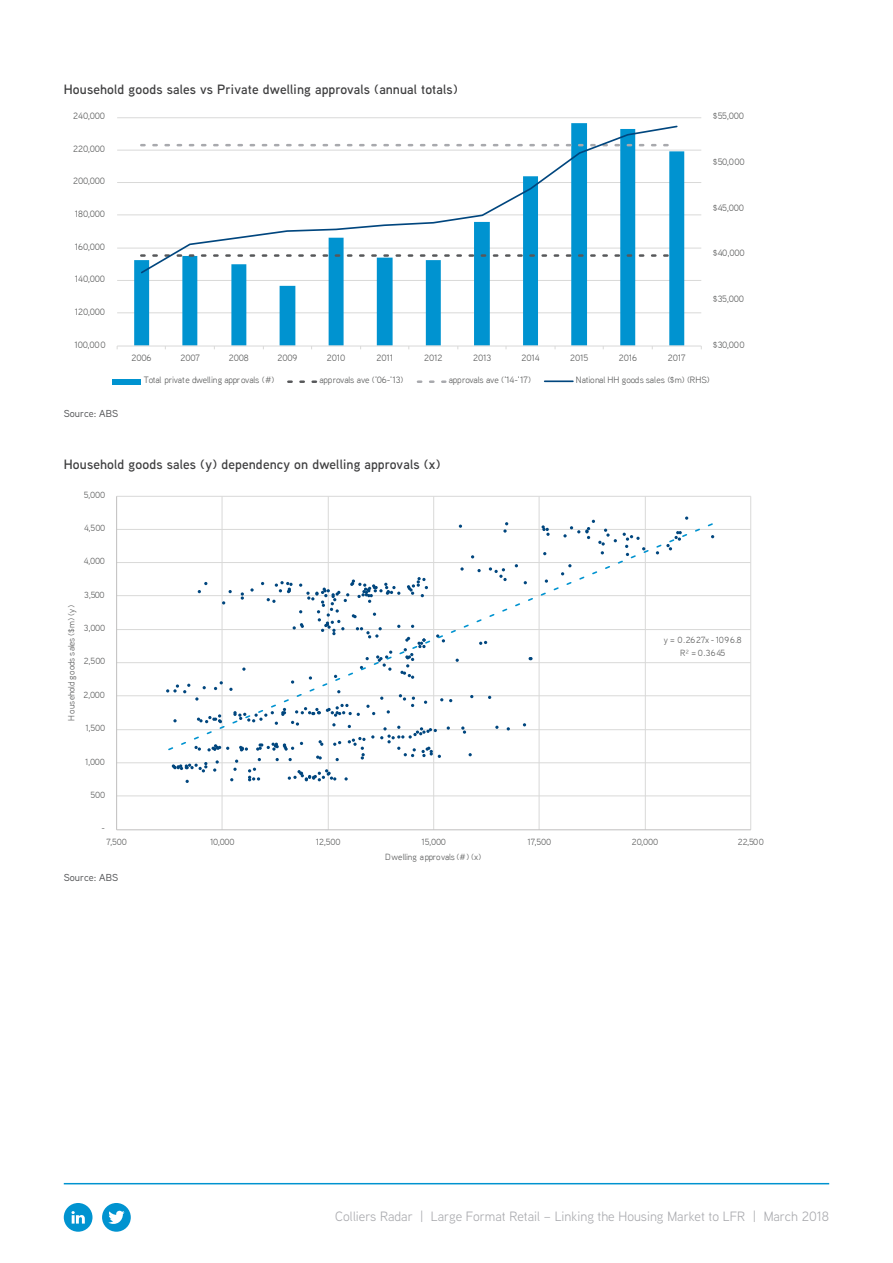
<style>
.page{position:relative;width:893px;height:1263px;background:#fff}
.page>*{position:absolute;margin:0;border:0;box-sizing:border-box;transform-origin:0 0}
.Body{font:600 13.5px "Aaux Next";letter-spacing:.01em;color:#3e3e3f}
.t1{font:13.5px "Aaux Next";color:#a8a9ad}
.t2{font:500 10.05px "Aaux Next";color:#57585a}
.t3{font:9.15px "Aaux Next";letter-spacing:-.02em;color:#595a5a}
.t4{font:8.85px "Aaux Next";letter-spacing:-.03em;color:#595a5a}
.t5{font:8.85px/12.9px "Aaux Next";letter-spacing:.025em;color:#595a5a;text-align:center}
</style>
<div class="page">
<div style="left:102px;top:1203px;width:29px;height:29px;background:#0093d0;border-radius:50%"></div>
<svg style="left:108px;top:1210px;width:17px;height:14px"></svg>
<hr style="left:64px;top:1183px;width:765px;height:1px;background:#0093d0">
<div style="left:64px;top:1203px;width:29px;height:29px;background:#0093d0;border-radius:50%"></div>
<svg style="left:71px;top:1211px;width:14px;height:12px"></svg>
<hr style="left:117px;top:496px;width:634px;height:1px;background:#d9d9d8">
<hr style="left:117px;top:529px;width:634px;height:1px;background:#d9d9d8">
<hr style="left:117px;top:562px;width:634px;height:1px;background:#d9d9d8">
<hr style="left:117px;top:595px;width:634px;height:1px;background:#d9d9d8">
<hr style="left:117px;top:629px;width:634px;height:1px;background:#d9d9d8">
<hr style="left:117px;top:662px;width:634px;height:1px;background:#d9d9d8">
<hr style="left:117px;top:695px;width:634px;height:1px;background:#d9d9d8">
<hr style="left:117px;top:729px;width:634px;height:1px;background:#d9d9d8">
<hr style="left:117px;top:762px;width:634px;height:1px;background:#d9d9d8">
<hr style="left:117px;top:795px;width:634px;height:1px;background:#d9d9d8">
<hr style="left:750px;top:496px;width:1px;height:334px;background:#d9d9d8">
<hr style="left:645px;top:496px;width:1px;height:334px;background:#d9d9d8">
<hr style="left:539px;top:496px;width:1px;height:334px;background:#d9d9d8">
<hr style="left:433px;top:496px;width:1px;height:334px;background:#d9d9d8">
<hr style="left:328px;top:496px;width:1px;height:334px;background:#d9d9d8">
<hr style="left:222px;top:496px;width:1px;height:334px;background:#d9d9d8">
<hr style="left:116px;top:496px;width:1px;height:334px;background:#bfbebe">
<hr style="left:117px;top:829px;width:634px;height:1px;background:#bfbebe">
<svg style="left:288px;top:769px;width:48px;height:12px"></svg>
<svg style="left:248px;top:768px;width:12px;height:13px"></svg>
<svg style="left:172px;top:762px;width:35px;height:10px"></svg>
<svg style="left:213px;top:760px;width:6px;height:12px"></svg>
<svg style="left:233px;top:759px;width:5px;height:12px"></svg>
<svg style="left:316px;top:755px;width:6px;height:4px"></svg>
<svg style="left:360px;top:753px;width:5px;height:6px"></svg>
<svg style="left:403px;top:751px;width:38px;height:7px"></svg>
<svg style="left:685px;top:516px;width:3px;height:4px"></svg>
<svg style="left:167px;top:521px;width:549px;height:230px"></svg>
<hr style="left:117px;top:117px;width:584px;height:1px;background:#d9d9d8">
<hr style="left:117px;top:150px;width:584px;height:1px;background:#d9d9d8">
<hr style="left:117px;top:182px;width:584px;height:1px;background:#d9d9d8">
<hr style="left:117px;top:214px;width:584px;height:1px;background:#d9d9d8">
<hr style="left:117px;top:248px;width:584px;height:1px;background:#d9d9d8">
<hr style="left:117px;top:280px;width:584px;height:1px;background:#d9d9d8">
<hr style="left:117px;top:312px;width:584px;height:1px;background:#d9d9d8">
<svg style="left:134px;top:123px;width:550px;height:223px"></svg>
<hr style="left:117px;top:346px;width:584px;height:1px;background:#d9d9d8">
<svg style="left:139px;top:125px;width:540px;height:150px"></svg>
<div style="left:113px;top:379px;width:28px;height:6px;background:#0093d0"></div>
<svg style="left:288px;top:380px;width:29px;height:3px"></svg>
<svg style="left:418px;top:380px;width:27px;height:3px"></svg>
<hr style="left:545px;top:380px;width:28px;height:2px;background:#00467e">
<p class="Body" style="left:64px;top:80px;width:396px">Household goods sales vs Private dwelling approvals (annual totals)</p>
<p class="t3" style="left:73px;top:110px;width:33px">240,000</p>
<p class="t3" style="left:73px;top:142px;width:33px">220,000</p>
<p class="t3" style="left:73px;top:175px;width:33px">200,000</p>
<p class="t3" style="left:75px;top:208px;width:32px">180,000</p>
<p class="t3" style="left:75px;top:240px;width:32px">160,000</p>
<p class="t3" style="left:75px;top:273px;width:32px">140,000</p>
<p class="t3" style="left:75px;top:306px;width:32px">120,000</p>
<p class="t3" style="left:75px;top:338px;width:33px">100,000</p>
<p class="t3" style="left:713px;top:110px;width:33px">$55,000</p>
<p class="t3" style="left:713px;top:156px;width:33px">$50,000</p>
<p class="t3" style="left:713px;top:201px;width:33px">$45,000</p>
<p class="t3" style="left:713px;top:247px;width:33px">$40,000</p>
<p class="t3" style="left:713px;top:293px;width:33px">$35,000</p>
<p class="t3" style="left:713px;top:338px;width:33px">$30,000</p>
<p class="t2" style="left:64px;top:406px;width:56px">Source: ABS</p>
<p class="t3" style="left:131px;top:352px;width:21px">2006</p>
<p class="t3" style="left:180px;top:352px;width:21px">2007</p>
<p class="t3" style="left:229px;top:352px;width:21px">2008</p>
<p class="t3" style="left:277px;top:352px;width:21px">2009</p>
<p class="t3" style="left:327px;top:352px;width:20px">2010</p>
<p class="t3" style="left:376px;top:352px;width:18px">2011</p>
<p class="t3" style="left:424px;top:352px;width:20px">2012</p>
<p class="t3" style="left:473px;top:352px;width:20px">2013</p>
<p class="t3" style="left:522px;top:352px;width:20px">2014</p>
<p class="t3" style="left:570px;top:352px;width:20px">2015</p>
<p class="t3" style="left:619px;top:352px;width:20px">2016</p>
<p class="t3" style="left:668px;top:352px;width:19px">2017</p>
<p class="t3" style="left:144px;top:374px;width:132px">Total private dwelling approvals (#)</p>
<p class="t3" style="left:319px;top:374px;width:85px">approvals ave ('06-'13)</p>
<p class="t3" style="left:449px;top:374px;width:84px">approvals ave ('14-'17)</p>
<p class="t3" style="left:576px;top:374px;width:135px">National HH goods sales ($m) (RHS)</p>
<p class="Body" style="left:64px;top:455px;width:378px">Household goods sales (y) dependency on dwelling approvals (x)</p>
<p class="t4" style="left:84px;top:489px;width:23px">5,000</p>
<p class="t4" style="left:84px;top:522px;width:23px">4,500</p>
<p class="t4" style="left:84px;top:555px;width:23px">4,000</p>
<p class="t4" style="left:84px;top:589px;width:22px">3,500</p>
<p class="t4" style="left:66px;top:721px;width:117px;rotate:-90deg">Household goods sales ($m) (y)</p>
<p class="t4" style="left:84px;top:622px;width:23px">3,000</p>
<p class="t4" style="left:84px;top:655px;width:23px">2,500</p>
<p class="t4" style="left:84px;top:689px;width:23px">2,000</p>
<p class="t4" style="left:86px;top:722px;width:21px">1,500</p>
<p class="t4" style="left:85px;top:755px;width:21px">1,000</p>
<p class="t4" style="left:90px;top:789px;width:16px">500</p>
<p class="t4" style="left:102px;top:822px;width:5px">-</p>
<p class="t5" style="left:664px;top:633px;width:79px">y = 0.2627x -1096.8<br>R² = 0.3645</p>
<p class="t4" style="left:106px;top:835px;width:22px">7,500</p>
<p class="t4" style="left:210px;top:835px;width:26px">10,000</p>
<p class="t4" style="left:316px;top:835px;width:26px">12,500</p>
<p class="t4" style="left:421px;top:835px;width:26px">15,000</p>
<p class="t4" style="left:527px;top:835px;width:25px">17,500</p>
<p class="t4" style="left:632px;top:835px;width:28px">20,000</p>
<p class="t4" style="left:738px;top:835px;width:28px">22,500</p>
<p class="t2" style="left:64px;top:870px;width:56px">Source: ABS</p>
<p class="t4" style="left:385px;top:851px;width:98px">Dwelling approvals (#) (x)</p>
<h1 class="t1" style="left:335px;top:1207px;width:495px">Colliers Radar | Large Format Retail – Linking the Housing Market to LFR | March 2018</h1>
</div>
